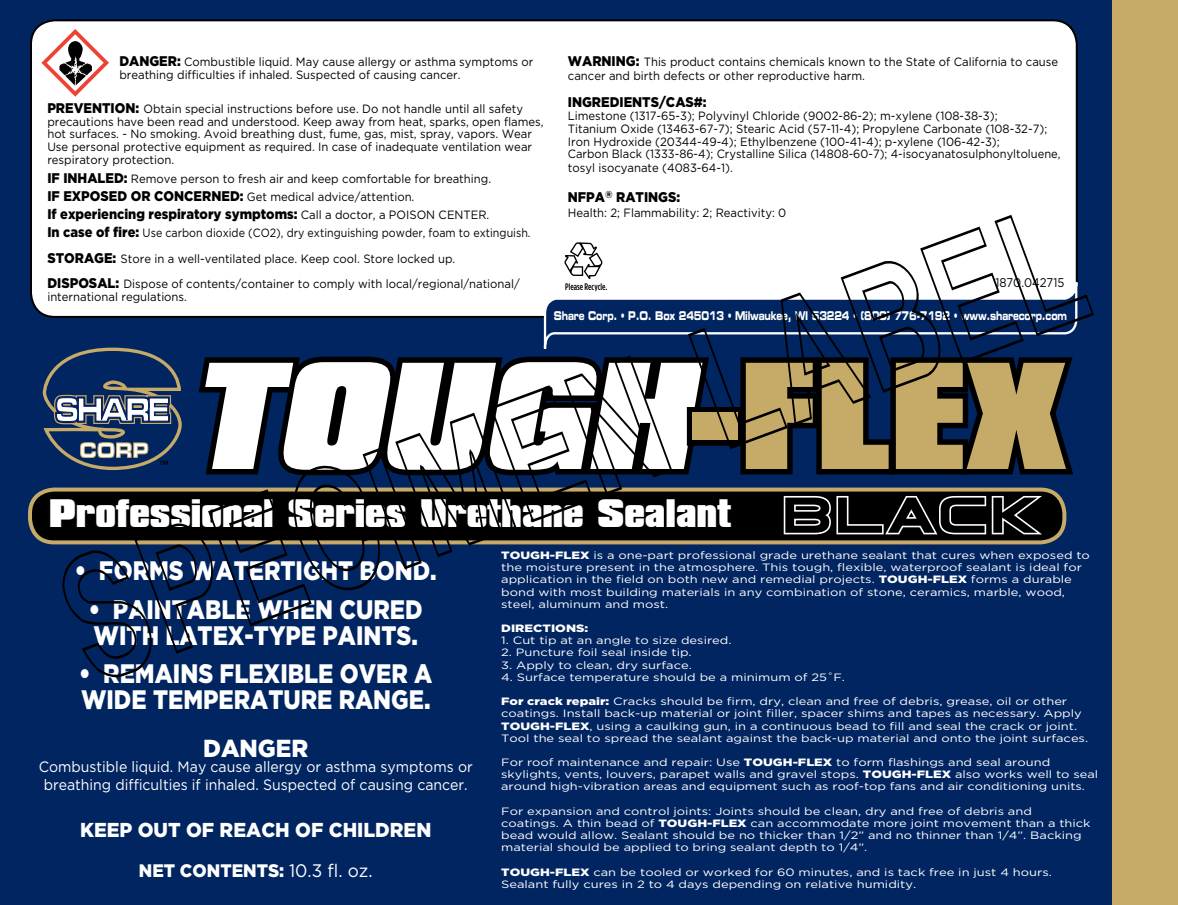
<style>
.page{position:relative;width:1178px;height:905px;background:#fff}
.page>*{position:absolute;margin:0;border:0;box-sizing:border-box;transform-origin:0 0}
.t1{font:italic 900 130.6px "Compacta BT";color:#fff}
.t2{font:900 34.2px "Compacta BT";color:#fff}
.t3{font:900 26.8px/25.8px "Gotham";color:#fff;scale:.86 1}
.t4{font:900 24.6px "Gotham";color:#fff;scale:.95 1}
.t5{font:900 20.2px "Gotham";color:#fff;scale:.95 1}
.t6{font:900 18.2px "Gotham";color:#fff;scale:.95 1}
.t7{font:15px/18.2px "Gotham";color:#fff;text-align:center;scale:.94 1}
.t8{font:900 14px "Gotham";color:#000;scale:.91 1}
.t9{font:12.6px "Gotham";color:#000;scale:.9 1}
.t10{font:12px/12.8px "Gotham";color:#000;scale:.94 1}
.t11{font:12px/25.4px "Gotham";color:#000;scale:.89 1}
.t12{font:12px "Eurostile Bold Extended Two";letter-spacing:-.025em;color:#fff;scale:.65 1}
.t13{font:10.6px/12.2px "Gotham";color:#fff;scale:1.21 1}
.t14{font:900 10.6px "Gotham";color:#fff;scale:1.21 1}
.t15{font:500 9.6px "Gotham Condensed";color:#000}
.s1{font-weight:900;font-size:14px}
.s2{font-weight:400;font-size:12px}
.s3{font-style:normal;color:#c5aa68}
.s4{font-family:"Elemental End";font-weight:400;font-size:48px;color:#000}
.s5{font-weight:900}
.s6{font-weight:400}
</style>
<div class="page">
<div style="left:1082px;top:0;width:96px;height:904px;background:#c5aa68"></div>
<div style="left:0;top:0;width:1111px;height:904px;background:#002561"></div>
<div style="left:31px;top:20px;width:1046px;height:297px;background:#fff;border-radius:24px"></div>
<svg style="left:41px;top:29px;width:68px;height:68px"></svg>
<svg style="left:43px;top:215px;width:1051px;height:463px"></svg>
<p class="t10" style="left:119px;top:55px;width:442px"><span class="s1">DANGER:</span> Combustible liquid. May cause allergy or asthma symptoms or breathing difficulties if inhaled. Suspected of causing cancer.</p>
<p class="t10" style="left:47px;top:102px;width:529px"><span class="s1">PREVENTION:</span> Obtain special instructions before use. Do not handle until all safety precautions have been read and understood. Keep away from heat, sparks, open flames, hot surfaces. - No smoking. Avoid breathing dust, fume, gas, mist, spray, vapors. Wear Use personal protective equipment as required. In case of inadequate ventilation wear respiratory protection.</p>
<p class="t10" style="left:47px;top:170px;width:474px;line-height:18px"><span class="s1">IF INHALED:</span> Remove person to fresh air and keep comfortable for breathing.<br><span class="s1">IF EXPOSED OR CONCERNED:</span> Get medical advice/attention.</p>
<h3 class="t8" style="left:47px;top:206px;width:487px">If experiencing respiratory symptoms: <span class="s2">Call a doctor, a POISON CENTER.</span></h3>
<p class="t11" style="left:47px;top:220px;width:544px"><span class="s1">In case of fire:</span> Use carbon dioxide (CO2), dry extinguishing powder, foam to extinguish.<br><span class="s1">STORAGE:</span> Store in a well-ventilated place. Keep cool. Store locked up.<br><span class="s1">DISPOSAL:</span> Dispose of contents/container to comply with local/regional/national/</p>
<p class="t10" style="left:47px;top:290px;width:150px">international regulations.</p>
<p class="t10" style="left:568px;top:55px;width:523px;line-height:13.8px"><span class="s1">WARNING:</span> This product contains chemicals known to the State of California to cause cancer and birth defects or other reproductive harm.</p>
<h3 class="t8" style="left:568px;top:94px;width:154px">INGREDIENTS/CAS#:</h3>
<p class="t10" style="left:568px;top:109px;width:526px">Limestone (1317-65-3); Polyvinyl Chloride (9002-86-2); m-xylene (108-38-3);<br>Titanium Oxide (13463-67-7); Stearic Acid (57-11-4); Propylene Carbonate (108-32-7); Iron Hydroxide (20344-49-4); Ethylbenzene (100-41-4); p-xylene (106-42-3);<br>Carbon Black (1333-86-4); Crystalline Silica (14808-60-7); 4-isocyanatosulphonyltoluene, tosyl isocyanate (4083-64-1).</p>
<h3 class="t8" style="left:568px;top:188px;width:125px">NFPA<sup>‰</sup> RATINGS:</h3>
<p class="t10" style="left:568px;top:206px;width:234px">Health: 2; Flammability: 2; Reactivity: 0</p>
<p class="t9" style="left:995px;top:275px;width:78px">1870.042715</p>
<p class="t12" style="left:554px;top:307px;width:791px">Share Corp. • P.O. Box 245013 • Milwaukee, WI 53224 • (800) 776-7192 • www.sharecorp.com</p>
<h1 class="t1" style="left:190px;top:337px;width:877px">TOUGH<span class="s3">- F L E X</span></h1>
<h2 class="t2" style="left:49px;top:492px;width:994px">Professional Series Urethane Sealant <span class="s4">black</span></h2>
<p class="t13" style="left:501px;top:549px;width:488px"><span class="s5">TOUGH-FLEX</span> is a one-part professional grade urethane sealant that cures when exposed to the moisture present in the atmosphere. This tough, flexible, waterproof sealant is ideal for application in the field on both new and remedial projects. <span class="s5">TOUGH-FLEX</span> forms a durable bond with most building materials in any combination of stone, ceramics, marble, wood, steel, aluminum and most.</p>
<p class="t14" style="left:501px;top:622px;width:74px">DIRECTIONS:</p>
<p class="t13" style="left:501px;top:634px;width:192px">1. Cut tip at an angle to size desired.</p>
<p class="t13" style="left:501px;top:646px;width:159px">2. Puncture foil seal inside tip.</p>
<p class="t13" style="left:501px;top:658px;width:159px">3. Apply to clean, dry surface.</p>
<p class="t13" style="left:501px;top:671px;width:286px">4. Surface temperature should be a minimum of 25˚F.</p>
<p class="t13" style="left:501px;top:695px;width:487px"><span class="s5">For crack repair:</span> Cracks should be firm, dry, clean and free of debris, grease, oil or other coatings. Install back-up material or joint filler, spacer shims and tapes as necessary. Apply <span class="s5">TOUGH-FLEX</span>, using a caulking gun, in a continuous bead to fill and seal the crack or joint.<br>Tool the seal to spread the sealant against the back-up material and onto the joint surfaces.</p>
<p class="t13" style="left:501px;top:756px;width:495px">For roof maintenance and repair: Use <span class="s5">TOUGH-FLEX</span> to form flashings and seal around skylights, vents, louvers, parapet walls and gravel stops. <span class="s5">TOUGH-FLEX</span> also works well to seal around high-vibration areas and equipment such as roof-top fans and air conditioning units.</p>
<p class="t13" style="left:501px;top:804px;width:489px">For expansion and control joints: Joints should be clean, dry and free of debris and coatings. A thin bead of <span class="s5">TOUGH-FLEX</span> can accommodate more joint movement than a thick bead would allow. Sealant should be no thicker than 1/2” and no thinner than 1/4”. Backing material should be applied to bring sealant depth to 1/4”.</p>
<p class="t13" style="left:501px;top:865px;width:457px"><span class="s5">TOUGH-FLEX</span> can be tooled or worked for 60 minutes, and is tack free in just 4 hours.<br>Sealant fully cures in 2 to 4 days depending on relative humidity.</p>
<p class="t15" style="left:565px;top:281px;width:44px">Please Recycle.</p>
<h3 class="t3" style="left:75px;top:557px;width:422px">• FORMS WATERTIGHT BOND.</h3>
<h3 class="t3" style="left:89px;top:596px;width:389px">• PAINTABLE WHEN CURED<br>WITH LATEX-TYPE PAINTS.</h3>
<h3 class="t3" style="left:79px;top:660px;width:412px">• REMAINS FLEXIBLE OVER A<br>WIDE TEMPERATURE RANGE.</h3>
<h3 class="t4" style="left:203px;top:733px;width:112px">DANGER</h3>
<h3 class="t7" style="left:39px;top:757px;width:463px">Combustible liquid. May cause allergy or asthma symptoms or breathing difficulties if inhaled. Suspected of causing cancer.</h3>
<h3 class="t5" style="left:80px;top:817px;width:371px">KEEP OUT OF REACH OF CHILDREN</h3>
<h3 class="t6" style="left:139px;top:859px;width:248px">NET CONTENTS: <span class="s6">10.3 fl. oz.</span></h3>
</div>
